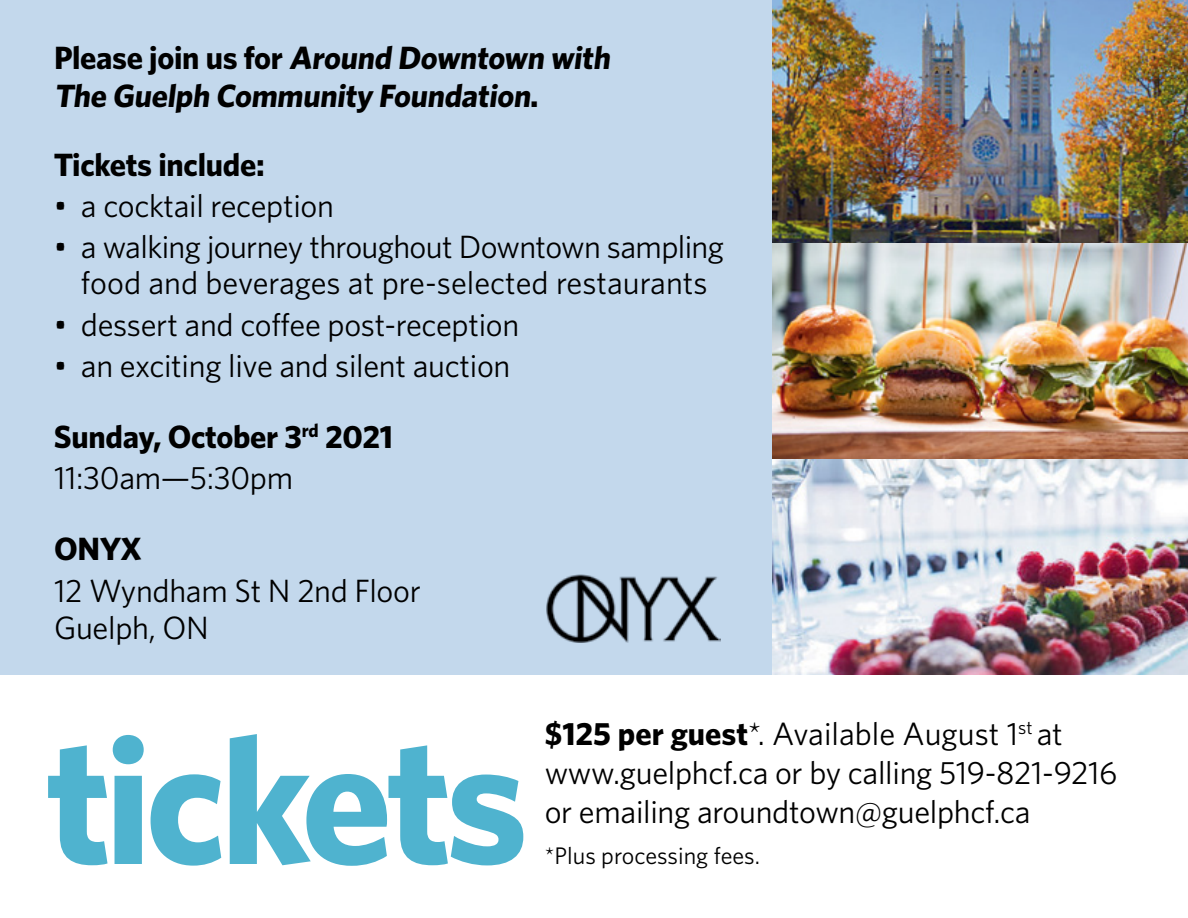
<style>
.page{position:relative;width:1188px;height:918px;background:#fff}
.page>*{position:absolute;margin:0;border:0;box-sizing:border-box;transform-origin:0 0}
.t1{font:700 180px "Whitney";letter-spacing:-.035em;color:#4fb3cf}
.t2{font:32.4px/38.7px "Whitney";letter-spacing:-.01em;color:#000}
.t3{font:700 32.4px/37.5px "Whitney";letter-spacing:-.01em;color:#000}
.t4{font:24px "Whitney";color:#000}
.s1{font-weight:700}
</style>
<div class="page">
<div style="left:0;top:0;width:1188px;height:675px;background:#c3d8ec"></div>
<img style="left:772px;top:0;width:416px;height:243px">
<img style="left:772px;top:243px;width:416px;height:216px">
<img style="left:772px;top:459px;width:416px;height:216px">
<img style="left:546px;top:575px;width:174px;height:67px">
<p class="t3" style="left:54px;top:38px;width:562px">Please join us for Around Downtown with<br>The Guelph Community Foundation.</p>
<p class="t3" style="left:54px;top:145px;width:212px">Tickets include:</p>
<p class="t2" style="left:54px;top:186px;width:281px">• a cocktail reception</p>
<p class="t2" style="left:54px;top:228px;width:672px;line-height:36px;text-align:center">• a walking journey throughout Downtown sampling food and beverages at pre-selected restaurants</p>
<p class="t2" style="left:54px;top:304px;width:467px">• dessert and coffee post-reception</p>
<p class="t2" style="left:54px;top:330px;width:458px;line-height:70.5px">• an exciting live and silent auction<br><span class="s1">Sunday, October 3</span><sup>rd</sup> <span class="s1">2021</span></p>
<p class="t2" style="left:54px;top:458px;width:241px">11:30am—5:30pm</p>
<p class="t3" style="left:54px;top:529px;width:89px">ONYX</p>
<p class="t2" style="left:54px;top:571px;width:368px;line-height:37.5px">12 Wyndham St N 2nd Floor<br>Guelph, ON</p>
<h1 class="t1" style="left:46px;top:692px;width:484px">tickets</h1>
<p class="t2" style="left:545px;top:714px;width:574px"><span class="s1">$125 per guest</span>*. Available August 1<sup>st</sup> at www.guelphcf.ca or by calling 519-821-9216 or emailing aroundtown@guelphcf.ca</p>
<p class="t4" style="left:545px;top:841px;width:217px">*Plus processing fees.</p>
</div>
